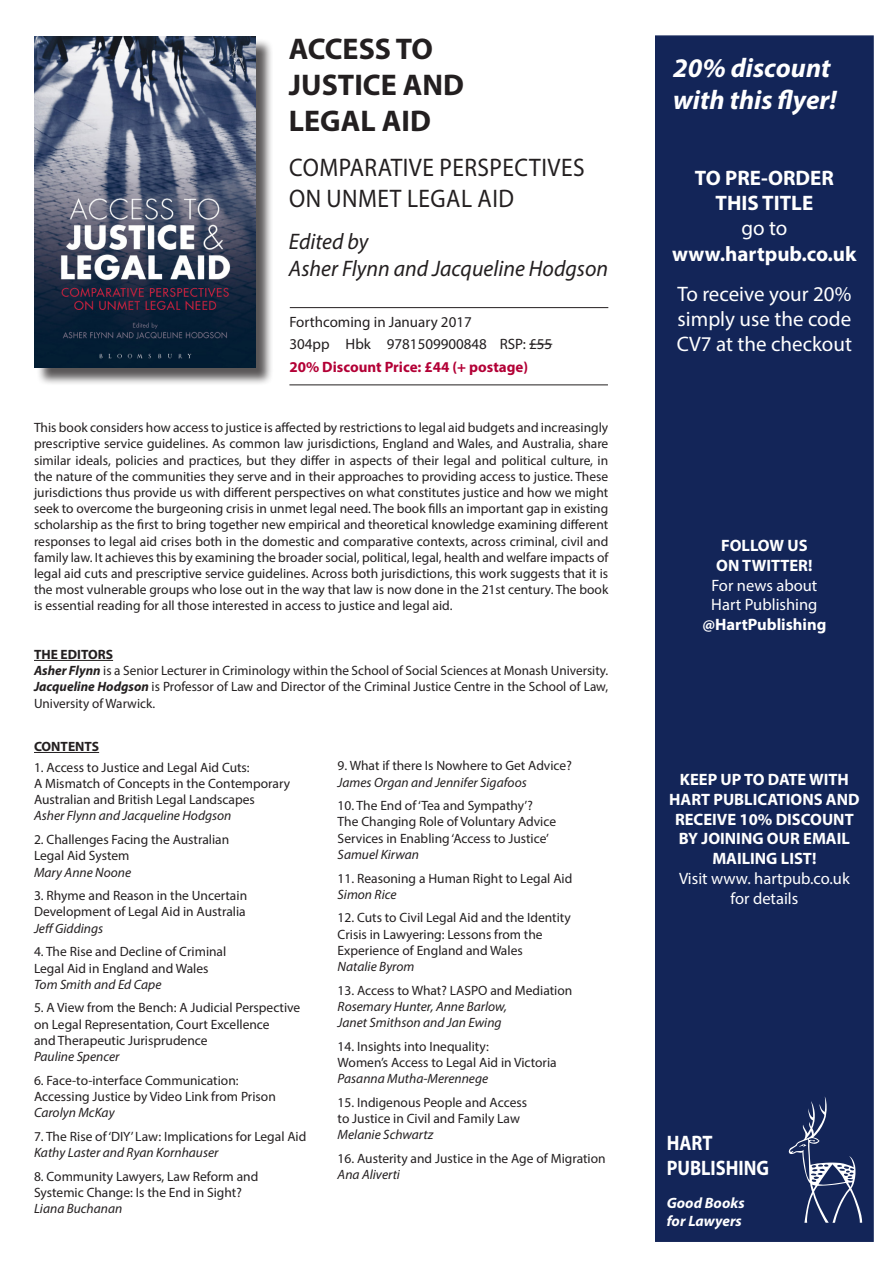
<style>
.page{position:relative;width:893px;height:1263px;background:#fff}
.page>*{position:absolute;margin:0;border:0;box-sizing:border-box;transform-origin:0 0}
.t1{font:700 30px "Myriad Pro";color:#231f20}
.t2{font:italic 700 27px "Myriad Pro";color:#fff}
.t3{font:25.5px "Myriad Pro";letter-spacing:.02em;color:#231f20;scale:.92 1}
.t4{font:italic 22.5px "Myriad Pro";color:#231f20}
.t5{font:21px/25.2px "Myriad Pro";color:#fff;text-align:justify}
.t6{font:700 21px "Myriad Pro";color:#fff}
.t7{font:700 21px "Myriad Pro";color:#fff;scale:.88 1}
.t8{font:700 16.5px/19.8px "Myriad Pro";color:#fff;text-align:center}
.t9{font:16.5px/19.8px "Myriad Pro";color:#fff;text-align:center}
.t10{font:15px "Myriad Pro";color:#231f20}
.t11{font:700 15px "Myriad Pro";color:#b30036}
.t12{font:italic 700 15px "Myriad Pro";color:#fff}
.t13{font:13.5px/16.2px "Myriad Pro";color:#231f20}
.t14{font:italic 13.5px "Myriad Pro";color:#231f20}
.t15{font:700 13.5px "Myriad Pro";color:#231f20}
.s1{font-weight:700;font-style:italic}
</style>
<div class="page">
<hr style="left:34px;top:752px;width:65px;height:1px;background:#231f20">
<svg style="left:529px;top:344px;width:23px;height:1px"></svg>
<hr style="left:290px;top:307px;width:318px;height:1px;background:#231f20">
<hr style="left:289px;top:384px;width:319px;height:1px;background:#231f20">
<div style="left:655px;top:35px;width:219px;height:1207px;background:#132558;border:2px solid #132558"></div>
<svg style="left:789px;top:1096px;width:73px;height:127px"></svg>
<div style="left:36px;top:38px;width:238px;height:348px;background:#231f20;opacity:.75"></div>
<img style="left:34px;top:36px;width:221px;height:332px">
<hr style="left:34px;top:660px;width:79px;height:1px;background:#231f20">
<p class="t1" style="left:289px;top:29px;width:146px">ACCESS TO</p>
<p class="t1" style="left:289px;top:65px;width:177px">JUSTICE AND</p>
<p class="t1" style="left:289px;top:101px;width:143px">LEGAL AID</p>
<p class="t3" style="left:289px;top:152px;width:323px">COMPARATIVE PERSPECTIVES</p>
<p class="t3" style="left:289px;top:183px;width:246px">ON UNMET LEGAL AID</p>
<p class="t4" style="left:289px;top:227px;width:81px">Edited by</p>
<p class="t4" style="left:289px;top:254px;width:321px">Asher Flynn and Jacqueline Hodgson</p>
<p class="t10" style="left:289px;top:312px;width:184px">Forthcoming in January 2017</p>
<p class="t10" style="left:289px;top:335px;width:264px">304pp Hbk 9781509900848 RSP: £55</p>
<p class="t11" style="left:289px;top:357px;width:240px">20% Discount Price: £44 (+ postage)</p>
<p class="t13" style="left:34px;top:419px;width:576px;text-align:justify">This book considers how access to justice is affected by restrictions to legal aid budgets and increasingly prescriptive service guidelines. As common law jurisdictions, England and Wales, and Australia, share similar ideals, policies and practices, but they differ in aspects of their legal and political culture, in the nature of the communities they serve and in their approaches to providing access to justice. These jurisdictions thus provide us with different perspectives on what constitutes justice and how we might seek to overcome the burgeoning crisis in unmet legal need. The book fills an important gap in existing scholarship as the first to bring together new empirical and theoretical knowledge examining different responses to legal aid crises both in the domestic and comparative contexts, across criminal, civil and family law. It achieves this by examining the broader social, political, legal, health and welfare impacts of legal aid cuts and prescriptive service guidelines. Across both jurisdictions, this work suggests that it is the most vulnerable groups who lose out in the way that law is now done in the 21st century. The book is essential reading for all those interested in access to justice and legal aid.</p>
<p class="t15" style="left:34px;top:646px;width:81px">THE EDITORS</p>
<p class="t13" style="left:34px;top:662px;width:576px"><span class="s1">Asher Flynn</span> is a Senior Lecturer in Criminology within the School of Social Sciences at Monash University.</p>
<p class="t13" style="left:34px;top:679px;width:576px"><span class="s1">Jacqueline Hodgson</span> is Professor of Law and Director of the Criminal Justice Centre in the School of Law,<br>University of Warwick.</p>
<p class="t15" style="left:34px;top:738px;width:67px">CONTENTS</p>
<p class="t13" style="left:34px;top:759px;width:217px">1. Access to Justice and Legal Aid Cuts:</p>
<p class="t13" style="left:34px;top:775px;width:258px">A Mismatch of Concepts in the Contemporary<br>Australian and British Legal Landscapes</p>
<p class="t14" style="left:34px;top:807px;width:199px">Asher Flynn and Jacqueline Hodgson</p>
<p class="t13" style="left:34px;top:831px;width:197px">2. Challenges Facing the Australian</p>
<p class="t13" style="left:34px;top:847px;width:97px">Legal Aid System</p>
<p class="t14" style="left:34px;top:864px;width:99px">Mary Anne Noone</p>
<p class="t13" style="left:34px;top:887px;width:215px">3. Rhyme and Reason in the Uncertain<br>Development of Legal Aid in Australia</p>
<p class="t14" style="left:34px;top:920px;width:71px">Jeff Giddings</p>
<p class="t13" style="left:34px;top:943px;width:194px">4. The Rise and Decline of Criminal</p>
<p class="t13" style="left:34px;top:960px;width:176px">Legal Aid in England and Wales</p>
<p class="t14" style="left:34px;top:976px;width:129px">Tom Smith and Ed Cape</p>
<p class="t13" style="left:34px;top:999px;width:268px">5. A View from the Bench: A Judicial Perspective on Legal Representation, Court Excellence</p>
<p class="t13" style="left:34px;top:1032px;width:175px">and Therapeutic Jurisprudence</p>
<p class="t14" style="left:34px;top:1048px;width:87px">Pauline Spencer</p>
<p class="t13" style="left:34px;top:1072px;width:206px">6. Face-to-interface Communication:</p>
<p class="t13" style="left:34px;top:1088px;width:243px">Accessing Justice by Video Link from Prison</p>
<p class="t14" style="left:34px;top:1104px;width:82px">Carolyn McKay</p>
<p class="t13" style="left:34px;top:1128px;width:274px">7. The Rise of ‘DIY’ Law: Implications for Legal Aid</p>
<p class="t14" style="left:34px;top:1144px;width:186px">Kathy Laster and Ryan Kornhauser</p>
<p class="t13" style="left:34px;top:1168px;width:226px">8. Community Lawyers, Law Reform and</p>
<p class="t13" style="left:34px;top:1184px;width:209px">Systemic Change: Is the End in Sight?</p>
<p class="t14" style="left:34px;top:1200px;width:90px">Liana Buchanan</p>
<p class="t13" style="left:338px;top:757px;width:236px">9. What if there Is Nowhere to Get Advice?</p>
<p class="t14" style="left:338px;top:774px;width:191px">James Organ and Jennifer Sigafoos</p>
<p class="t13" style="left:338px;top:797px;width:197px">10. The End of ‘Tea and Sympathy’?</p>
<p class="t13" style="left:338px;top:813px;width:220px">The Changing Role of Voluntary Advice</p>
<p class="t13" style="left:338px;top:830px;width:213px">Services in Enabling ‘Access to Justice’</p>
<p class="t14" style="left:338px;top:846px;width:83px">Samuel Kirwan</p>
<p class="t13" style="left:338px;top:870px;width:236px">11. Reasoning a Human Right to Legal Aid</p>
<p class="t14" style="left:338px;top:886px;width:60px">Simon Rice</p>
<p class="t13" style="left:338px;top:909px;width:235px">12. Cuts to Civil Legal Aid and the Identity</p>
<p class="t13" style="left:338px;top:926px;width:207px">Crisis in Lawyering: Lessons from the</p>
<p class="t13" style="left:338px;top:942px;width:187px">Experience of England and Wales</p>
<p class="t14" style="left:338px;top:958px;width:78px">Natalie Byrom</p>
<p class="t13" style="left:338px;top:982px;width:236px">13. Access to What? LASPO and Mediation</p>
<p class="t14" style="left:338px;top:998px;width:171px">Rosemary Hunter, Anne Barlow,</p>
<p class="t14" style="left:338px;top:1014px;width:166px">Janet Smithson and Jan Ewing</p>
<p class="t13" style="left:338px;top:1038px;width:153px">14. Insights into Inequality:</p>
<p class="t13" style="left:338px;top:1054px;width:221px">Women’s Access to Legal Aid in Victoria</p>
<p class="t14" style="left:338px;top:1070px;width:152px">Pasanna Mutha-Merennege</p>
<p class="t13" style="left:338px;top:1094px;width:191px">15. Indigenous People and Access</p>
<p class="t13" style="left:338px;top:1110px;width:184px">to Justice in Civil and Family Law</p>
<p class="t14" style="left:338px;top:1126px;width:97px">Melanie Schwartz</p>
<p class="t13" style="left:338px;top:1150px;width:270px">16. Austerity and Justice in the Age of Migration</p>
<p class="t14" style="left:338px;top:1166px;width:64px">Ana Aliverti</p>
<p class="t2" style="left:673px;top:50px;width:159px">20% discount</p>
<p class="t2" style="left:673px;top:83px;width:165px">with this flyer!</p>
<p class="t6" style="left:695px;top:164px;width:140px">TO PRE-ORDER</p>
<p class="t6" style="left:715px;top:189px;width:99px">THIS TITLE</p>
<p class="t5" style="left:741px;top:215px;width:48px">go to</p>
<p class="t6" style="left:672px;top:240px;width:186px">www.hartpub.co.uk</p>
<p class="t5" style="left:677px;top:281px;width:177px">To receive your 20% simply use the code CV7 at the checkout</p>
<p class="t8" style="left:721px;top:535px;width:88px">FOLLOW US</p>
<p class="t8" style="left:716px;top:555px;width:98px">ON TWITTER!</p>
<p class="t9" style="left:711px;top:575px;width:107px">For news about</p>
<p class="t9" style="left:711px;top:595px;width:108px">Hart Publishing</p>
<p class="t8" style="left:702px;top:614px;width:126px">@HartPublishing</p>
<p class="t8" style="left:669px;top:769px;width:192px">KEEP UP TO DATE WITH<br>HART PUBLICATIONS AND<br>RECEIVE 10% DISCOUNT<br>BY JOINING OUR EMAIL<br>MAILING LIST!</p>
<p class="t9" style="left:679px;top:868px;width:172px">Visit www. hartpub.co.uk for details</p>
<p class="t7" style="left:667px;top:1129px;width:54px">HART</p>
<p class="t7" style="left:667px;top:1154px;width:118px">PUBLISHING</p>
<p class="t12" style="left:667px;top:1193px;width:79px">Good Books</p>
<p class="t12" style="left:667px;top:1211px;width:77px">for Lawyers</p>
</div>
